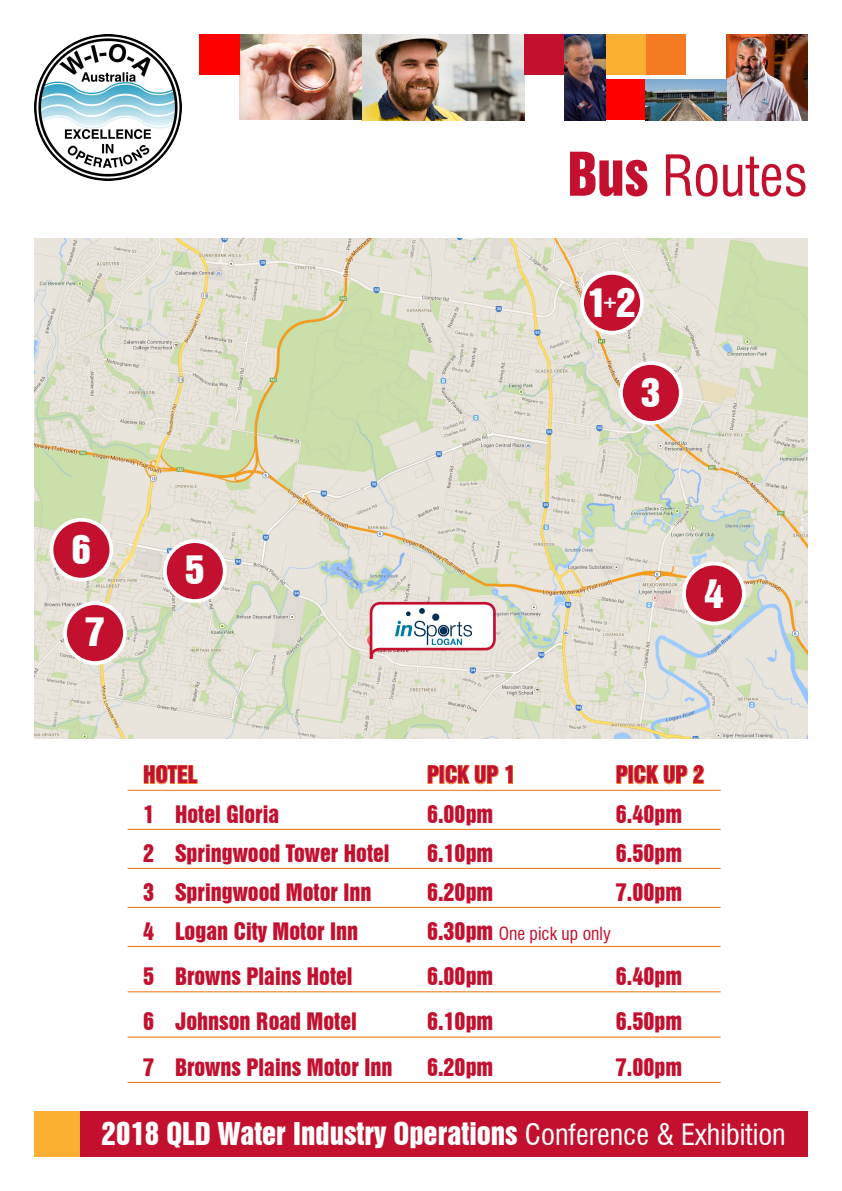
<style>
.page{position:relative;width:842px;height:1191px;background:#fff}
.page>*{position:absolute;margin:0;border:0;box-sizing:border-box;transform-origin:0 0}
.t1{font:condensed 55px "Swiss 721 BT";color:#c3102f}
.Program_Tiny_Text{font:35.9px "Swiss 921 BT Regular A";color:#fff;scale:1.1 1}
.t2{font:28.8px "Swiss 921 BT Regular A";color:#fff}
.t3{font:22.1px "Swiss 921 BT Regular A";color:#c3102f}
.t4{font:condensed 17.7px "Swiss 721 BT";color:#c3102f}
.s1{font-family:"Swiss 921 BT Regular A";font-stretch:normal}
.s2{font-family:"Swiss 921 BT Regular A";font-stretch:normal;font-size:22.1px}
.s3{font-family:"Swiss 721 BT";font-stretch:condensed}
</style>
<div class="page">
<div style="left:80px;top:1111px;width:728px;height:46px;background:#c3102f"></div>
<img style="left:34px;top:35px;width:147px;height:145px">
<hr style="left:128px;top:789px;width:593px;height:2px;background:#f47b21">
<hr style="left:128px;top:828px;width:593px;height:2px;background:#f47b21">
<hr style="left:128px;top:868px;width:593px;height:1px;background:#f47b21">
<hr style="left:128px;top:907px;width:593px;height:1px;background:#f47b21">
<hr style="left:128px;top:946px;width:593px;height:1px;background:#f47b21">
<hr style="left:128px;top:991px;width:593px;height:1px;background:#f47b21">
<hr style="left:128px;top:1036px;width:593px;height:1px;background:#f47b21">
<hr style="left:128px;top:1081px;width:593px;height:2px;background:#f47b21">
<svg style="left:144px;top:765px;width:54px;height:19px"></svg>
<svg style="left:427px;top:765px;width:12px;height:19px"></svg>
<svg style="left:445px;top:765px;width:54px;height:19px"></svg>
<svg style="left:505px;top:765px;width:8px;height:19px"></svg>
<svg style="left:616px;top:765px;width:12px;height:19px"></svg>
<svg style="left:634px;top:765px;width:24px;height:19px"></svg>
<svg style="left:664px;top:765px;width:23px;height:19px"></svg>
<svg style="left:693px;top:765px;width:11px;height:19px"></svg>
<img style="left:34px;top:238px;width:774px;height:500px">
<svg style="left:368px;top:600px;width:129px;height:61px"></svg>
<img style="left:395px;top:608px;width:77px;height:36px">
<div style="left:165px;top:541px;width:60px;height:60px;background:#c3102f;border-radius:50%"></div>
<div style="left:163px;top:539px;width:64px;height:64px;border:4px solid #fff;border-radius:50%"></div>
<div style="left:65px;top:603px;width:60px;height:60px;background:#c3102f;border-radius:50%"></div>
<div style="left:63px;top:601px;width:64px;height:64px;border:4px solid #fff;border-radius:50%"></div>
<div style="left:52px;top:520px;width:59px;height:59px;background:#c3102f;border-radius:50%"></div>
<div style="left:50px;top:518px;width:63px;height:63px;border:4px solid #fff;border-radius:50%"></div>
<div style="left:582px;top:273px;width:60px;height:60px;background:#c3102f;border-radius:50%"></div>
<div style="left:580px;top:271px;width:64px;height:63px;border:4px solid #fff;border-radius:50%"></div>
<div style="left:621px;top:363px;width:60px;height:60px;background:#c3102f;border-radius:50%"></div>
<div style="left:619px;top:361px;width:64px;height:64px;border:4px solid #fff;border-radius:50%"></div>
<div style="left:684px;top:563px;width:60px;height:60px;background:#c3102f;border-radius:50%"></div>
<div style="left:682px;top:562px;width:64px;height:63px;border:4px solid #fff;border-radius:50%"></div>
<img style="left:240px;top:34px;width:284px;height:86px">
<img style="left:727px;top:34px;width:81px;height:86px">
<div style="left:646px;top:34px;width:40px;height:41px;background:#f47b21"></div>
<div style="left:199px;top:34px;width:41px;height:41px;background:#f00"></div>
<div style="left:524px;top:34px;width:41px;height:41px;background:#c3102f"></div>
<div style="left:605px;top:34px;width:41px;height:41px;background:#fbb033"></div>
<div style="left:605px;top:79px;width:41px;height:41px;background:#f00"></div>
<div style="left:34px;top:1111px;width:46px;height:45px;background:#fbb033"></div>
<img style="left:565px;top:34px;width:40px;height:86px">
<img style="left:646px;top:79px;width:81px;height:41px">
<p class="t1" style="left:567px;top:143px;width:242px"><span class="s1">Bus</span> Routes</p>
<p class="Program_Tiny_Text" style="left:587px;top:279px;width:46px">1<sup>+</sup>2</p>
<p class="Program_Tiny_Text" style="left:641px;top:369px;width:19px">3</p>
<p class="Program_Tiny_Text" style="left:72px;top:526px;width:19px">6</p>
<p class="Program_Tiny_Text" style="left:85px;top:608px;width:19px">7</p>
<p class="Program_Tiny_Text" style="left:185px;top:546px;width:19px">5</p>
<p class="Program_Tiny_Text" style="left:704px;top:570px;width:19px">4</p>
<p class="t3" style="left:143px;top:760px;width:55px">HOTEL</p>
<p class="t3" style="left:427px;top:760px;width:90px">PICK UP 1</p>
<p class="t3" style="left:616px;top:760px;width:90px">PICK UP 2</p>
<p class="t3" style="left:143px;top:799px;width:137px">1 Hotel Gloria</p>
<p class="t3" style="left:427px;top:799px;width:68px">6.00pm</p>
<p class="t3" style="left:616px;top:799px;width:68px">6.40pm</p>
<p class="t3" style="left:143px;top:838px;width:248px">2 Springwood Tower Hotel</p>
<p class="t3" style="left:427px;top:838px;width:68px">6.10pm</p>
<p class="t3" style="left:616px;top:838px;width:68px">6.50pm</p>
<p class="t3" style="left:143px;top:877px;width:230px">3 Springwood Motor Inn</p>
<p class="t3" style="left:427px;top:877px;width:68px">6.20pm</p>
<p class="t3" style="left:616px;top:877px;width:68px">7.00pm</p>
<p class="t3" style="left:143px;top:916px;width:216px">4 Logan City Motor Inn</p>
<p class="t4" style="left:427px;top:922px;width:185px"><span class="s2">6.30pm</span> One pick up only</p>
<p class="t3" style="left:143px;top:961px;width:211px">5 Browns Plains Hotel</p>
<p class="t3" style="left:427px;top:961px;width:68px">6.00pm</p>
<p class="t3" style="left:616px;top:961px;width:68px">6.40pm</p>
<p class="t3" style="left:143px;top:1007px;width:215px">6 Johnson Road Motel</p>
<p class="t3" style="left:427px;top:1007px;width:68px">6.10pm</p>
<p class="t3" style="left:616px;top:1007px;width:68px">6.50pm</p>
<p class="t3" style="left:143px;top:1052px;width:251px">7 Browns Plains Motor Inn</p>
<p class="t3" style="left:427px;top:1052px;width:68px">6.20pm</p>
<p class="t3" style="left:616px;top:1052px;width:68px">7.00pm</p>
<h3 class="t2" style="left:102px;top:1114px;width:686px">2018 QLD Water Industry Operations <span class="s3">Conference &amp; Exhibition</span></h3>
</div>
